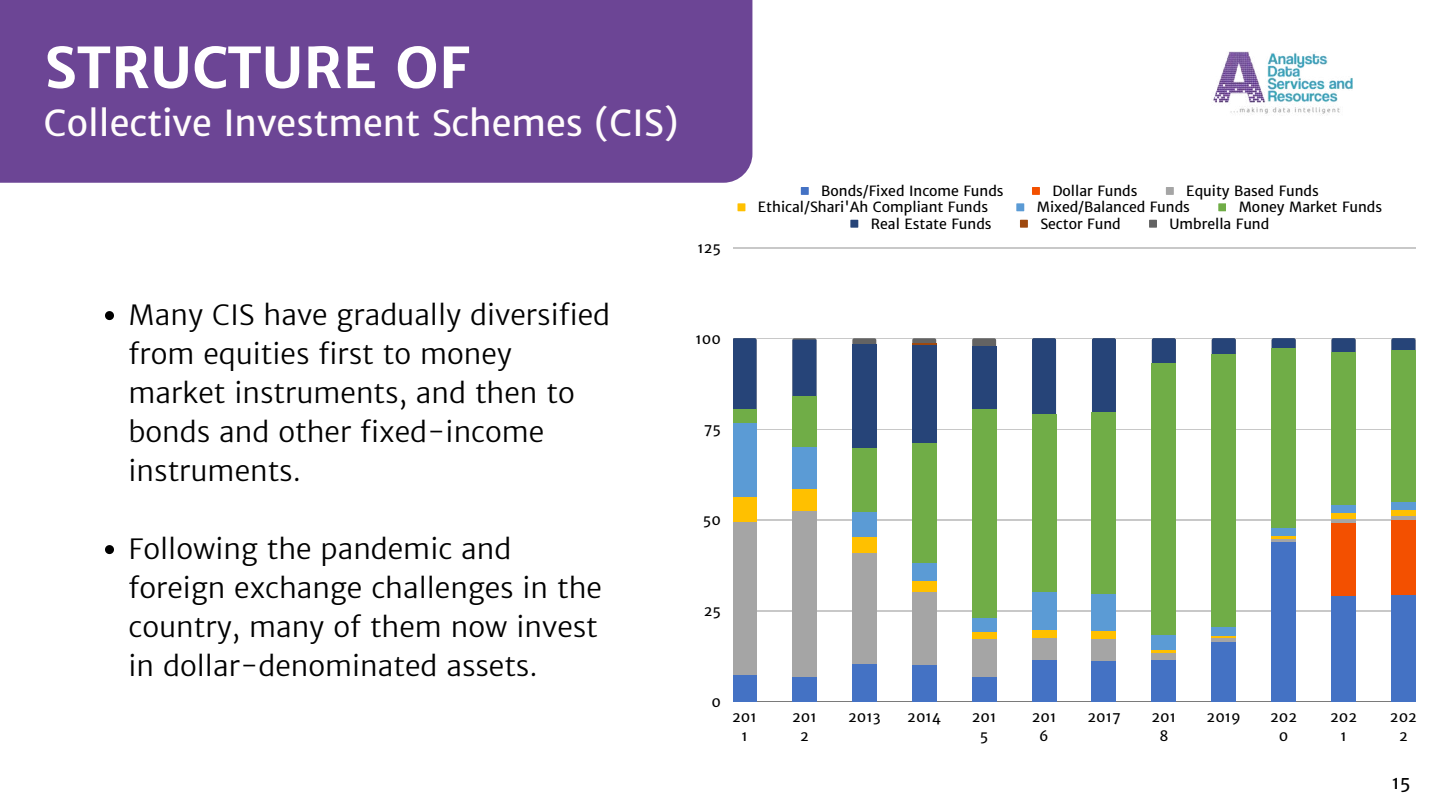
<style>
.page{position:relative;width:1440px;height:810px;background:#fff}
.page>*{position:absolute;margin:0;border:0;box-sizing:border-box;transform-origin:0 0}
.t1{font:700 56px "Merriweather Sans";color:#fff}
.t2{font:36px "Merriweather Sans";color:#fffcfc}
.t3{font:300 28px/39px "Merriweather Sans";color:#000}
.t4{font:18px "Merriweather Sans";color:#000}
.t5{font:14.1px/19.2px "Merriweather Sans";color:#000;text-align:center}
</style>
<div class="page">
<svg style="left:105px;top:311px;width:9px;height:9px"></svg>
<svg style="left:105px;top:545px;width:9px;height:9px"></svg>
<div style="left:801px;top:187px;width:8px;height:8px;background:#4472c4"></div>
<div style="left:1032px;top:187px;width:8px;height:8px;background:#f35000"></div>
<div style="left:1166px;top:187px;width:8px;height:8px;background:#a5a5a5"></div>
<div style="left:738px;top:203px;width:7px;height:8px;background:#ffc000"></div>
<div style="left:1016px;top:203px;width:8px;height:8px;background:#5b9bd5"></div>
<div style="left:1218px;top:203px;width:8px;height:8px;background:#70ad47"></div>
<div style="left:850px;top:220px;width:8px;height:8px;background:#264478"></div>
<div style="left:1020px;top:220px;width:8px;height:8px;background:#9e480e"></div>
<div style="left:1149px;top:220px;width:8px;height:8px;background:#636363"></div>
<hr style="left:733px;top:247px;width:682px;height:1px;background:#222">
<hr style="left:733px;top:338px;width:682px;height:1px;background:#222">
<hr style="left:733px;top:429px;width:682px;height:1px;background:#222">
<hr style="left:733px;top:520px;width:682px;height:1px;background:#222">
<hr style="left:733px;top:611px;width:682px;height:1px;background:#222">
<hr style="left:733px;top:701px;width:682px;height:1px;background:#222">
<svg style="left:852px;top:338px;width:24px;height:2px"></svg>
<svg style="left:912px;top:338px;width:24px;height:2px"></svg>
<svg style="left:972px;top:338px;width:24px;height:8px"></svg>
<div style="left:733px;top:338px;width:24px;height:71px;background:#264478"></div>
<svg style="left:792px;top:338px;width:24px;height:58px"></svg>
<div style="left:852px;top:344px;width:24px;height:358px;background:#264478"></div>
<div style="left:912px;top:346px;width:24px;height:356px;background:#264478"></div>
<div style="left:972px;top:346px;width:24px;height:356px;background:#264478"></div>
<svg style="left:1032px;top:338px;width:24px;height:2px"></svg>
<div style="left:1092px;top:338px;width:24px;height:75px;background:#264478"></div>
<svg style="left:1152px;top:338px;width:24px;height:26px"></svg>
<svg style="left:1212px;top:338px;width:24px;height:17px"></svg>
<svg style="left:1272px;top:338px;width:24px;height:11px"></svg>
<svg style="left:1332px;top:338px;width:24px;height:2px"></svg>
<svg style="left:1391px;top:338px;width:24px;height:12px"></svg>
<div style="left:733px;top:409px;width:24px;height:293px;background:#70ad47"></div>
<div style="left:792px;top:396px;width:24px;height:306px;background:#70ad47"></div>
<div style="left:852px;top:449px;width:24px;height:253px;background:#70ad47"></div>
<div style="left:912px;top:443px;width:24px;height:259px;background:#70ad47"></div>
<div style="left:972px;top:410px;width:24px;height:292px;background:#70ad47"></div>
<div style="left:1032px;top:414px;width:24px;height:288px;background:#70ad47"></div>
<div style="left:1092px;top:413px;width:24px;height:289px;background:#70ad47"></div>
<div style="left:1152px;top:364px;width:24px;height:338px;background:#70ad47"></div>
<div style="left:1212px;top:355px;width:24px;height:347px;background:#70ad47"></div>
<div style="left:1272px;top:349px;width:24px;height:353px;background:#70ad47"></div>
<div style="left:1332px;top:352px;width:24px;height:350px;background:#70ad47"></div>
<div style="left:1391px;top:350px;width:24px;height:352px;background:#70ad47"></div>
<div style="left:733px;top:423px;width:24px;height:279px;background:#5b9bd5"></div>
<div style="left:792px;top:447px;width:24px;height:255px;background:#5b9bd5"></div>
<div style="left:852px;top:513px;width:24px;height:189px;background:#5b9bd5"></div>
<div style="left:912px;top:564px;width:24px;height:138px;background:#5b9bd5"></div>
<div style="left:972px;top:619px;width:24px;height:83px;background:#5b9bd5"></div>
<div style="left:1032px;top:592px;width:24px;height:110px;background:#5b9bd5"></div>
<div style="left:1092px;top:595px;width:24px;height:107px;background:#5b9bd5"></div>
<div style="left:1152px;top:636px;width:24px;height:66px;background:#5b9bd5"></div>
<div style="left:1212px;top:628px;width:24px;height:74px;background:#5b9bd5"></div>
<svg style="left:1272px;top:529px;width:24px;height:173px"></svg>
<div style="left:1332px;top:505px;width:24px;height:197px;background:#5b9bd5"></div>
<div style="left:1391px;top:503px;width:24px;height:199px;background:#5b9bd5"></div>
<div style="left:733px;top:498px;width:24px;height:204px;background:#ffc000"></div>
<div style="left:792px;top:489px;width:24px;height:213px;background:#ffc000"></div>
<div style="left:852px;top:537px;width:24px;height:165px;background:#ffc000"></div>
<div style="left:912px;top:581px;width:24px;height:121px;background:#ffc000"></div>
<div style="left:972px;top:633px;width:24px;height:69px;background:#ffc000"></div>
<div style="left:1032px;top:630px;width:24px;height:72px;background:#ffc000"></div>
<div style="left:1092px;top:632px;width:24px;height:70px;background:#ffc000"></div>
<div style="left:1152px;top:650px;width:24px;height:52px;background:#ffc000"></div>
<div style="left:1212px;top:637px;width:24px;height:65px;background:#ffc000"></div>
<div style="left:1332px;top:514px;width:24px;height:188px;background:#ffc000"></div>
<div style="left:1391px;top:511px;width:24px;height:191px;background:#ffc000"></div>
<div style="left:733px;top:522px;width:24px;height:180px;background:#a5a5a5"></div>
<div style="left:792px;top:511px;width:24px;height:191px;background:#a5a5a5"></div>
<div style="left:852px;top:554px;width:24px;height:148px;background:#a5a5a5"></div>
<div style="left:912px;top:592px;width:24px;height:110px;background:#a5a5a5"></div>
<div style="left:972px;top:639px;width:24px;height:63px;background:#a5a5a5"></div>
<div style="left:1032px;top:638px;width:24px;height:64px;background:#a5a5a5"></div>
<div style="left:1092px;top:640px;width:24px;height:62px;background:#a5a5a5"></div>
<div style="left:1152px;top:653px;width:24px;height:49px;background:#a5a5a5"></div>
<div style="left:1212px;top:638px;width:24px;height:64px;background:#a5a5a5"></div>
<div style="left:1272px;top:539px;width:24px;height:163px;background:linear-gradient(to right,#a5a5a5,#a5a5a5)"></div>
<svg style="left:1332px;top:519px;width:24px;height:5px"></svg>
<svg style="left:1391px;top:516px;width:24px;height:5px"></svg>
<div style="left:1332px;top:524px;width:24px;height:178px;background:#f35000"></div>
<div style="left:1391px;top:521px;width:24px;height:181px;background:#f35000"></div>
<div style="left:733px;top:676px;width:24px;height:26px;background:#4472c4"></div>
<div style="left:792px;top:678px;width:24px;height:24px;background:#4472c4"></div>
<div style="left:852px;top:665px;width:24px;height:37px;background:#4472c4"></div>
<div style="left:912px;top:665px;width:24px;height:37px;background:#4472c4"></div>
<div style="left:972px;top:678px;width:24px;height:24px;background:#4472c4"></div>
<div style="left:1032px;top:660px;width:24px;height:42px;background:#4472c4"></div>
<div style="left:1092px;top:661px;width:24px;height:41px;background:#4472c4"></div>
<div style="left:1152px;top:660px;width:24px;height:42px;background:#4472c4"></div>
<div style="left:1212px;top:642px;width:24px;height:60px;background:#4472c4"></div>
<div style="left:1272px;top:543px;width:24px;height:159px;background:#4472c4"></div>
<div style="left:1332px;top:596px;width:24px;height:106px;background:#4472c4"></div>
<div style="left:1391px;top:595px;width:24px;height:107px;background:#4472c4"></div>
<div style="left:0;top:0;width:752px;height:183px;background:#6c4595"></div>
<img style="left:1213px;top:51px;width:140px;height:64px">
<h1 class="t1" style="left:44px;top:33px;width:428px">STRUCTURE OF</h1>
<p class="t2" style="left:44px;top:101px;width:636px">Collective Investment Schemes (CIS)</p>
<p class="t3" style="left:129px;top:295px;width:483px">Many CIS have gradually diversified from equities first to money market instruments, and then to bonds and other fixed-income instruments.</p>
<p class="t3" style="left:129px;top:529px;width:475px">Following the pandemic and foreign exchange challenges in the country, many of them now invest in dollar-denominated assets.</p>
<p class="t5" style="left:697px;top:238px;width:25px">125</p>
<p class="t5" style="left:696px;top:329px;width:27px">100</p>
<p class="t5" style="left:821px;top:181px;width:184px">Bonds/Fixed Income Funds</p>
<p class="t5" style="left:1052px;top:181px;width:87px">Dollar Funds</p>
<p class="t5" style="left:1186px;top:181px;width:134px">Equity Based Funds</p>
<p class="t5" style="left:758px;top:198px;width:232px">Ethical/Shari'Ah Compliant Funds</p>
<p class="t5" style="left:1037px;top:198px;width:155px">Mixed/Balanced Funds</p>
<p class="t5" style="left:1239px;top:198px;width:145px">Money Market Funds</p>
<p class="t5" style="left:871px;top:214px;width:122px">Real Estate Funds</p>
<p class="t5" style="left:1040px;top:214px;width:82px">Sector Fund</p>
<p class="t5" style="left:1169px;top:214px;width:101px">Umbrella Fund</p>
<p class="t5" style="left:704px;top:420px;width:19px">75</p>
<p class="t5" style="left:703px;top:511px;width:20px">50</p>
<p class="t5" style="left:704px;top:601px;width:19px">25</p>
<p class="t5" style="left:711px;top:692px;width:11px">0</p>
<p class="t5" style="left:732px;top:707px;width:26px">201<br>1</p>
<p class="t5" style="left:792px;top:707px;width:26px">201<br>2</p>
<p class="t5" style="left:848px;top:707px;width:34px">2013</p>
<p class="t5" style="left:907px;top:707px;width:35px">2014</p>
<p class="t5" style="left:972px;top:707px;width:26px">201<br>5</p>
<p class="t5" style="left:1032px;top:707px;width:26px">201<br>6</p>
<p class="t5" style="left:1087px;top:707px;width:35px">2017</p>
<p class="t5" style="left:1152px;top:707px;width:26px">201<br>8</p>
<p class="t5" style="left:1207px;top:707px;width:36px">2019</p>
<p class="t5" style="left:1270px;top:707px;width:29px">202<br>0</p>
<p class="t5" style="left:1330px;top:707px;width:29px">202<br>1</p>
<p class="t5" style="left:1390px;top:707px;width:29px">202<br>2</p>
<p class="t4" style="left:1392px;top:772px;width:20px">15</p>
</div>
